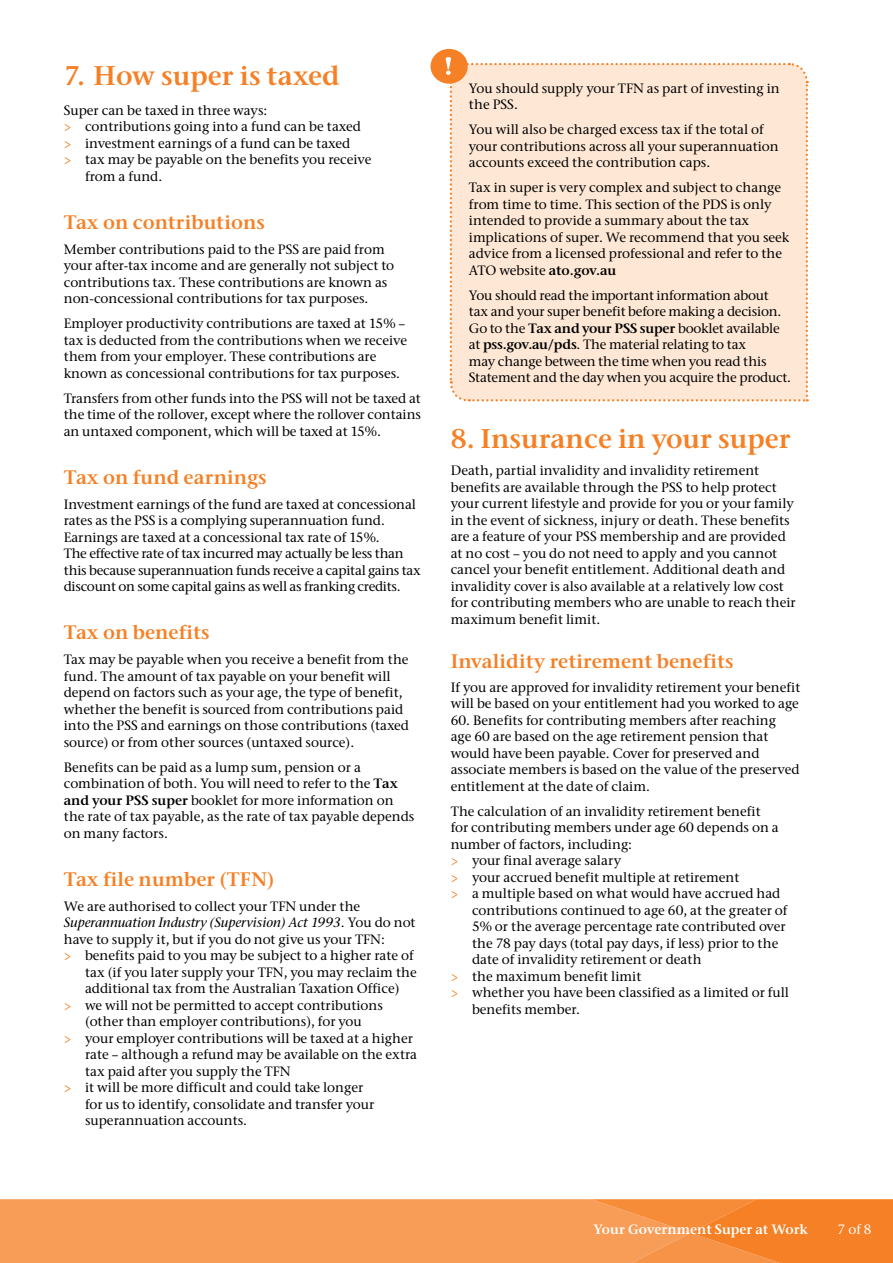
<style>
.page{position:relative;width:893px;height:1263px;background:#fff}
.page>*{position:absolute;margin:0;border:0;box-sizing:border-box;transform-origin:0 0}
.t1{font:27px "Stone Serif ITC Semi";color:#f58025}
.t2{font:19.5px "Stone Serif ITC Semi";color:#f58025}
.para{font:500 13.5px/16.5px "Stone Serif ITC";color:#000}
.Important_Note_-_Bod{font:500 13.5px/16.5px "Stone Serif ITC";color:#000}
.para-2{font:500 13.5px/16.5px "Stone Serif ITC";letter-spacing:-.02em;color:#000}
.t3{font:13.5px "Stone Serif ITC Semi";color:#fff}
.t4{font:500 13.5px "Stone Serif ITC";color:#fff}
.s1{color:#f58025}
.s2{font-family:"Stone Serif ITC Semi";font-weight:400}
.s3{font-style:italic}
</style>
<div class="page">
<svg style="left:0;top:1199px;width:893px;height:64px;background:#f7964c"></svg>
<div style="left:431px;top:49px;width:37px;height:35px;background:#f58025;border-radius:50%"></div>
<div style="left:446px;top:57px;width:363px;height:345px;background:#fee8d5"></div>
<h2 class="t1" style="left:64px;top:59px;width:277px">7. How super is taxed</h2>
<p class="para" style="left:64px;top:101px;width:205px">Super can be taxed in three ways:</p>
<p class="para" style="left:64px;top:118px;width:299px"><span class="s1">&gt;</span> contributions going into a fund can be taxed</p>
<p class="para" style="left:64px;top:134px;width:288px"><span class="s1">&gt;</span> investment earnings of a fund can be taxed</p>
<p class="para" style="left:85px;top:151px;width:288px;text-indent:-21px"><span class="s1">&gt;</span> tax may be payable on the benefits you receive from a fund.</p>
<h3 class="t2" style="left:64px;top:210px;width:203px">Tax on contributions</h3>
<p class="para" style="left:64px;top:240px;width:332px">Member contributions paid to the PSS are paid from your after-tax income and are generally not subject to contributions tax. These contributions are known as non-concessional contributions for tax purposes.</p>
<p class="para" style="left:64px;top:315px;width:345px">Employer productivity contributions are taxed at 15% – tax is deducted from the contributions when we receive them from your employer. These contributions are known as concessional contributions for tax purposes.</p>
<p class="para" style="left:64px;top:390px;width:359px;text-align:justify">Transfers from other funds into the PSS will not be taxed at the time of the rollover, except where the rollover contains an untaxed component, which will be taxed at 15%.</p>
<h3 class="t2" style="left:64px;top:465px;width:204px">Tax on fund earnings</h3>
<p class="para-2" style="left:64px;top:496px;width:359px">Investment earnings of the fund are taxed at concessional rates as the PSS is a complying superannuation fund.<br>Earnings are taxed at a concessional tax rate of 15%.<br>The effective rate of tax incurred may actually be less than this because superannuation funds receive a capital gains tax discount on some capital gains as well as franking credits.</p>
<h3 class="t2" style="left:64px;top:620px;width:147px">Tax on benefits</h3>
<p class="para" style="left:64px;top:651px;width:347px">Tax may be payable when you receive a benefit from the fund. The amount of tax payable on your benefit will depend on factors such as your age, the type of benefit, whether the benefit is sourced from contributions paid into the PSS and earnings on those contributions (taxed source) or from other sources (untaxed source).</p>
<p class="para" style="left:64px;top:759px;width:352px">Benefits can be paid as a lump sum, pension or a combination of both. You will need to refer to the <span class="s2">Tax and your PSS super</span> booklet for more information on the rate of tax payable, as the rate of tax payable depends on many factors.</p>
<h3 class="t2" style="left:64px;top:867px;width:212px">Tax file number (TFN)</h3>
<p class="para" style="left:64px;top:898px;width:353px">We are authorised to collect your TFN under the<br><span class="s3">Superannuation Industry (Supervision) Act 1993</span>. You do not have to supply it, but if you do not give us your TFN:</p>
<p class="para" style="left:85px;top:947px;width:333px;text-indent:-21px"><span class="s1">&gt;</span> benefits paid to you may be subject to a higher rate of tax (if you later supply your TFN, you may reclaim the additional tax from the Australian Taxation Office)</p>
<p class="para" style="left:64px;top:997px;width:321px;text-align:center"><span class="s1">&gt;</span> we will not be permitted to accept contributions (other than employer contributions), for you</p>
<p class="para" style="left:85px;top:1030px;width:333px;text-indent:-21px"><span class="s1">&gt;</span> your employer contributions will be taxed at a higher rate – although a refund may be available on the extra tax paid after you supply the TFN</p>
<p class="para" style="left:85px;top:1079px;width:291px;text-indent:-21px"><span class="s1">&gt;</span> it will be more difficult and could take longer for us to identify, consolidate and transfer your superannuation accounts.</p>
<p class="Important_Note_-_Bod" style="left:469px;top:80px;width:312px">You should supply your TFN as part of investing in the PSS.</p>
<p class="Important_Note_-_Bod" style="left:469px;top:121px;width:311px">You will also be charged excess tax if the total of your contributions across all your superannuation accounts exceed the contribution caps.</p>
<p class="Important_Note_-_Bod" style="left:469px;top:179px;width:322px">Tax in super is very complex and subject to change from time to time. This section of the PDS is only intended to provide a summary about the tax implications of super. We recommend that you seek advice from a licensed professional and refer to the ATO website <span class="s2">ato.gov.au</span></p>
<p class="Important_Note_-_Bod" style="left:469px;top:287px;width:324px">You should read the important information about tax and your super benefit before making a decision.<br>Go to the <span class="s2">Tax and your PSS super</span> booklet available at <span class="s2">pss.gov.au/pds</span>. The material relating to tax<br>may change between the time when you read this Statement and the day when you acquire the product.</p>
<h2 class="t1" style="left:451px;top:422px;width:342px">8. Insurance in your super</h2>
<p class="para" style="left:451px;top:462px;width:347px">Death, partial invalidity and invalidity retirement benefits are available through the PSS to help protect your current lifestyle and provide for you or your family in the event of sickness, injury or death. These benefits are a feature of your PSS membership and are provided at no cost – you do not need to apply and you cannot cancel your benefit entitlement. Additional death and invalidity cover is also available at a relatively low cost for contributing members who are unable to reach their maximum benefit limit.</p>
<h3 class="t2" style="left:451px;top:649px;width:284px">Invalidity retirement benefits</h3>
<p class="para" style="left:451px;top:679px;width:351px">If you are approved for invalidity retirement your benefit will be based on your entitlement had you worked to age</p>
<p class="para" style="left:451px;top:712px;width:350px">60. Benefits for contributing members after reaching age 60 are based on the age retirement pension that would have been payable. Cover for preserved and associate members is based on the value of the preserved entitlement at the date of claim.</p>
<p class="para" style="left:451px;top:803px;width:329px">The calculation of an invalidity retirement benefit for contributing members under age 60 depends on a number of factors, including:</p>
<p class="para" style="left:451px;top:852px;width:172px"><span class="s1">&gt;</span> your final average salary</p>
<p class="para" style="left:451px;top:869px;width:290px"><span class="s1">&gt;</span> your accrued benefit multiple at retirement</p>
<p class="para" style="left:472px;top:885px;width:317px;text-indent:-21px"><span class="s1">&gt;</span> a multiple based on what would have accrued had contributions continued to age 60, at the greater of 5% or the average percentage rate contributed over the 78 pay days (total pay days, if less) prior to the date of invalidity retirement or death</p>
<p class="para" style="left:451px;top:968px;width:192px"><span class="s1">&gt;</span> the maximum benefit limit</p>
<p class="para" style="left:472px;top:984px;width:319px;text-indent:-21px"><span class="s1">&gt;</span> whether you have been classified as a limited or full benefits member.</p>
<p class="t3" style="left:593px;top:1221px;width:216px">Your Government Super at Work</p>
<p class="t4" style="left:838px;top:1221px;width:36px">7 of 8</p>
</div>
